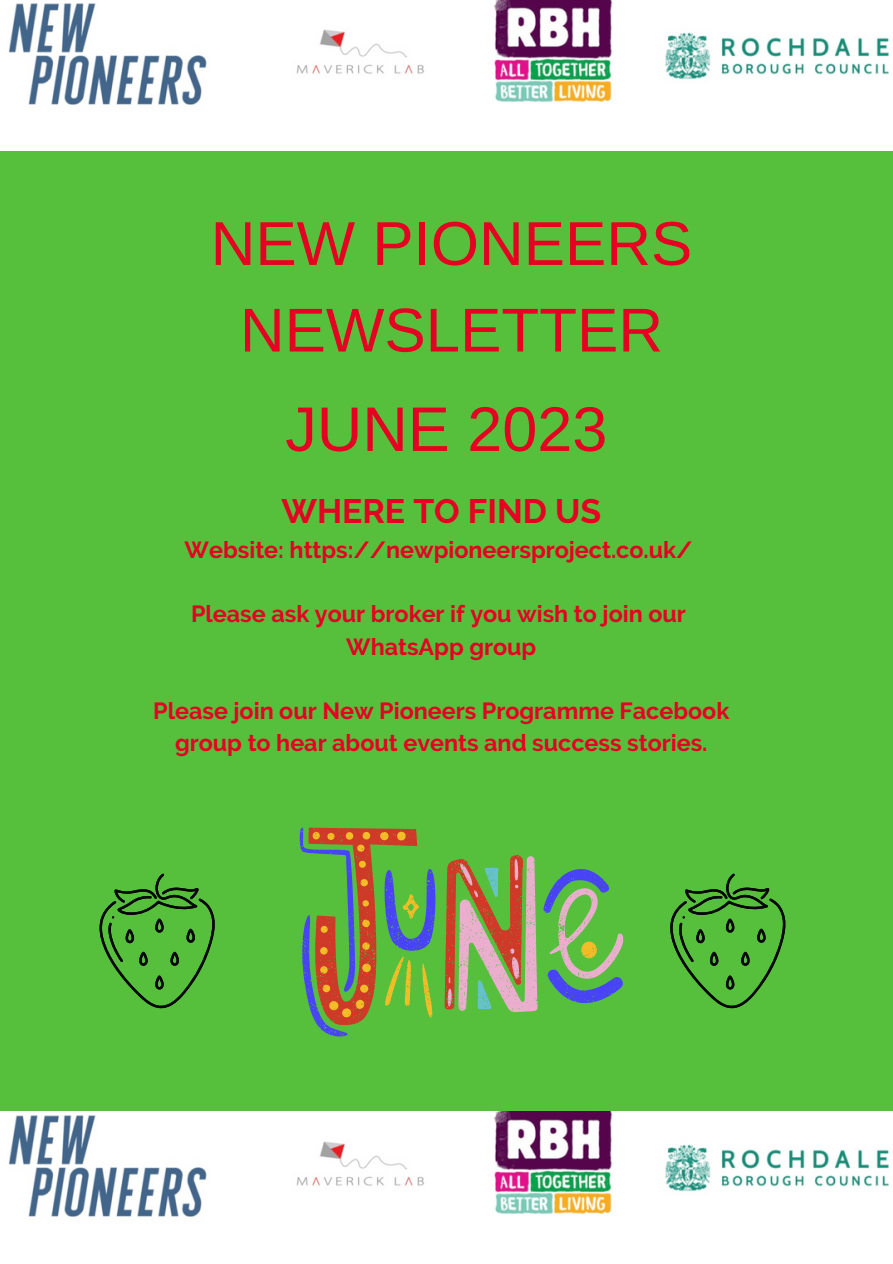
<style>
.page{position:relative;width:893px;height:1264px;background:#fff}
.page>*{position:absolute;margin:0;border:0;box-sizing:border-box;transform-origin:0 0}
.t1{font:63px "Arimo";color:#e60022}
.t2{font:61.95px/86.6px "Arimo";color:#e60022;text-align:center}
.t3{font:700 33.75px "Raleway";color:#e60022}
.t4{font:700 23.25px/32.1px "Raleway";color:#e60022;text-align:center}
</style>
<div class="page">
<div style="left:0;top:0;width:892px;height:1262px;background:#56c03d"></div>
<img style="left:0;top:0;width:892px;height:151px">
<svg style="left:299px;top:827px;width:325px;height:209px"></svg>
<svg style="left:99px;top:873px;width:116px;height:136px"></svg>
<svg style="left:670px;top:873px;width:116px;height:136px"></svg>
<img style="left:0;top:1111px;width:892px;height:151px">
<p class="t2" style="left:211px;top:200px;width:483px">NEW PIONEERS<br>NEWSLETTER</p>
<p class="t1" style="left:285px;top:394px;width:323px">JUNE 2023</p>
<p class="t3" style="left:281px;top:491px;width:321px">WHERE TO FIND US</p>
<p class="t4" style="left:185px;top:534px;width:509px">Website: https://newpioneersproject.co.uk/</p>
<p class="t4" style="left:191px;top:598px;width:496px">Please ask your broker if you wish to join our</p>
<p class="t4" style="left:346px;top:630px;width:192px">WhatsApp group</p>
<p class="t4" style="left:153px;top:694px;width:577px">Please join our New Pioneers Programme Facebook group to hear about events and success stories.</p>
</div>
